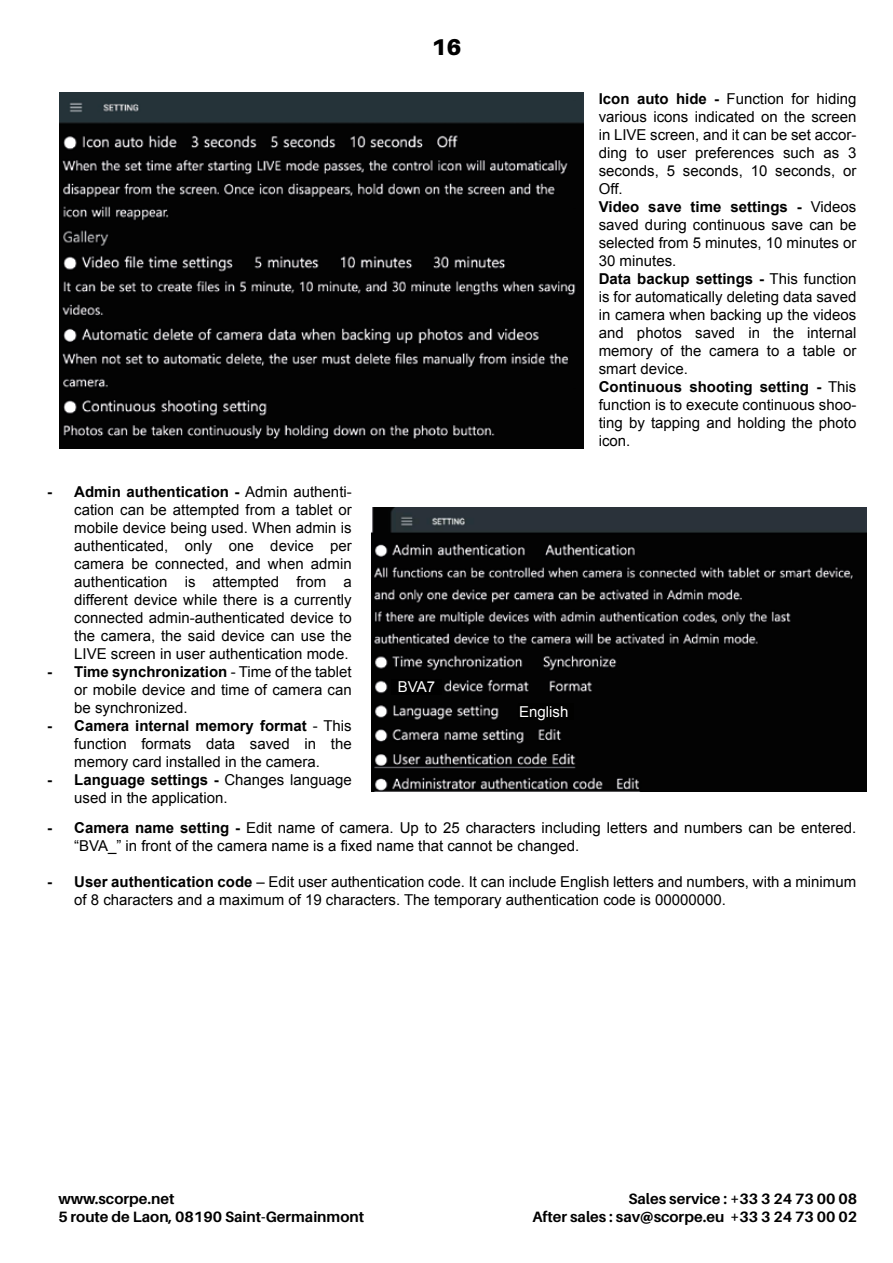
<style>
.page{position:relative;width:893px;height:1263px;background:#fff}
.page>*{position:absolute;margin:0;border:0;box-sizing:border-box;transform-origin:0 0}
.t1{font:900 22.8px "Aileron";color:#000}
.t2{font:15px/18px "Arial";color:#000;text-align:justify}
.t3{font:700 15px/18px "Aileron";color:#000}
.t4{font:15px "Arial";color:#fff}
.s1{font-weight:700}
</style>
<div class="page">
<img style="left:59px;top:92px;width:524px;height:356px">
<img style="left:371px;top:508px;width:496px;height:283px">
<div style="left:391px;top:679px;width:51px;height:16px;background:#000"></div>
<div style="left:518px;top:703px;width:56px;height:17px;background:#010100"></div>
<h1 class="t1" style="left:431px;top:33px;width:32px">16</h1>
<p class="t2" style="left:599px;top:90px;width:259px;text-indent:-27px"><span class="s1">- Icon auto hide -</span> Function for hiding various icons indicated on the screen in LIVE screen, and it can be set accor&shy;ding to user preferences such as 3 seconds, 5 seconds, 10 seconds, or Off.</p>
<p class="t2" style="left:599px;top:198px;width:259px;text-indent:-27px"><span class="s1">- Video save time settings -</span> Videos saved during continuous save can be selected from 5 minutes, 10 minutes or 30 minutes.</p>
<p class="t2" style="left:599px;top:270px;width:259px;text-indent:-27px"><span class="s1">- Data backup settings -</span> This function is for automatically deleting data saved in camera when backing up the videos and photos saved in the internal memory of the camera to a table or smart device.</p>
<p class="t2" style="left:599px;top:378px;width:259px;text-indent:-27px"><span class="s1">- Continuous shooting setting -</span> This function is to execute continuous shoo&shy;ting by tapping and holding the photo icon.</p>
<p class="t2" style="left:74px;top:483px;width:279px;text-indent:-27px"><span class="s1">- Admin authentication -</span> Admin authenti&shy;cation can be attempted from a tablet or mobile device being used. When admin is authenticated, only one device per camera be connected, and when admin authentication is attempted from a different device while there is a currently connected admin-authenticated device to the camera, the said device can use the LIVE screen in user authentication mode.</p>
<p class="t2" style="left:74px;top:663px;width:279px;text-indent:-27px"><span class="s1">- Time synchronization</span> - Time of the tablet or mobile device and time of camera can be synchronized.</p>
<p class="t2" style="left:74px;top:717px;width:279px;text-indent:-27px"><span class="s1">- Camera internal memory format</span> - This function formats data saved in the memory card installed in the camera.</p>
<p class="t2" style="left:74px;top:771px;width:279px;text-indent:-27px"><span class="s1">- Language settings -</span> Changes language used in the application.</p>
<p class="t2" style="left:74px;top:819px;width:783px;text-indent:-27px"><span class="s1">- Camera name setting -</span> Edit name of camera. Up to 25 characters including letters and numbers can be entered. “BVA_” in front of the camera name is a fixed name that cannot be changed.</p>
<p class="t2" style="left:74px;top:873px;width:784px;text-indent:-27px"><span class="s1">- User authentication code</span> – Edit user authentication code. It can include English letters and numbers, with a minimum of 8 characters and a maximum of 19 characters. The temporary authentication code is 00000000.</p>
<p class="t4" style="left:398px;top:678px;width:39px">BVA7</p>
<p class="t4" style="left:519px;top:703px;width:51px">English</p>
<p class="t3" style="left:58px;top:1189px;width:307px">www.scorpe.net<br>5 route de Laon, 08190 Saint-Germainmont</p>
<p class="t3" style="left:532px;top:1189px;width:326px;text-align:right">Sales service : +33 3 24 73 00 08<br>After sales : sav@scorpe.eu +33 3 24 73 00 02</p>
</div>
